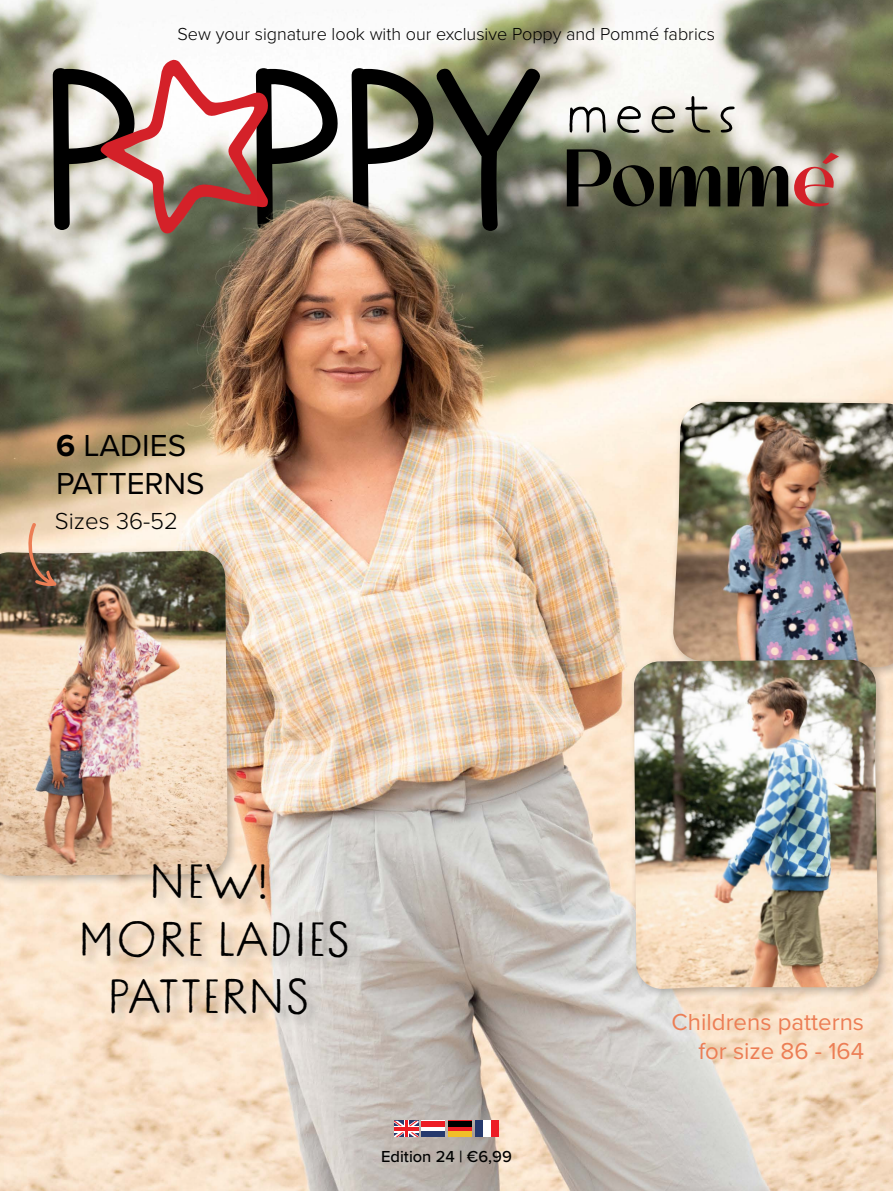
<style>
.page{position:relative;width:893px;height:1191px;background:#fff}
.page>*{position:absolute;margin:0;border:0;box-sizing:border-box;transform-origin:0 0}
.t1{font:61.35px "Tomarik Extrovert";color:#000}
.t2{font:48px/57.6px "Tomarik Introvert";color:#000;text-align:center}
.t3{font:31.5px/37.8px "Proxima Nova";color:#000}
.t4{font:24px/28.8px "Proxima Nova";color:#ec7e55;text-align:right}
.t5{font:300 24px "Proxima Nova";color:#000}
.t6{font:300 18px "Proxima Nova";color:#000}
.t7{font:500 16.5px "Proxima Nova";color:#000}
.s1{font-weight:700}
</style>
<div class="page">
<img style="left:0;top:0;width:893px;height:1191px">
<svg style="left:352px;top:68px;width:188px;height:163px;background:#757669"></svg>
<svg style="left:53px;top:59px;width:285px;height:176px"></svg>
<svg style="left:567px;top:149px;width:153px;height:57px;background:#444633"></svg>
<svg style="left:728px;top:166px;width:60px;height:40px;background:#2b2c21"></svg>
<svg style="left:794px;top:153px;width:45px;height:55px;background:#bc887f"></svg>
<div style="left:0;top:545px;width:239px;height:341px;background:#000;opacity:.25"></div>
<img style="left:0;top:550px;width:228px;height:325px">
<svg style="left:28px;top:523px;width:28px;height:63px;background:#af8f77"></svg>
<div style="left:80px;top:862px;width:282px;height:167px;background:#000;opacity:.25"></div>
<div style="left:668px;top:396px;width:225px;height:282px;background:#000;opacity:.25"></div>
<img style="left:673px;top:402px;width:220px;height:265px">
<div style="left:629px;top:654px;width:260px;height:346px;background:#000;opacity:.25"></div>
<img style="left:634px;top:660px;width:245px;height:329px">
<svg style="left:421px;top:1126px;width:24px;height:5px"></svg>
<div style="left:421px;top:1120px;width:24px;height:6px;background:#ed1d24"></div>
<div style="left:421px;top:1131px;width:24px;height:6px;background:#26396d"></div>
<div style="left:475px;top:1120px;width:24px;height:17px;background:#fff"></div>
<div style="left:475px;top:1120px;width:8px;height:17px;background:#26396d"></div>
<div style="left:491px;top:1120px;width:8px;height:17px;background:#ed1d24"></div>
<svg style="left:448px;top:1126px;width:24px;height:5px"></svg>
<div style="left:448px;top:1120px;width:24px;height:6px;background:#000"></div>
<div style="left:448px;top:1131px;width:24px;height:6px;background:#f1bf28"></div>
<svg style="left:394px;top:1120px;width:25px;height:17px"></svg>
<img style="left:257px;top:188px;width:113px;height:48px">
<p class="t6" style="left:178px;top:21px;width:539px">Sew your signature look with our exclusive Poppy and Pommé fabrics</p>
<h3 class="t3" style="left:56px;top:426px;width:150px"><span class="s1">6</span> LADIES<br>PATTERNS</h3>
<h3 class="t5" style="left:55px;top:502px;width:125px">Sizes 36-52</h3>
<h1 class="t1" style="left:563px;top:60px;width:178px">meets</h1>
<h2 class="t2" style="left:78px;top:848px;width:274px">NEW!<br>MORE LADIES<br>PATTERNS</h2>
<p class="t7" style="left:381px;top:1143px;width:132px">Edition 24 | €6,99</p>
<h3 class="t4" style="left:672px;top:1006px;width:194px">Childrens patterns for size 86 - 164</h3>
</div>
